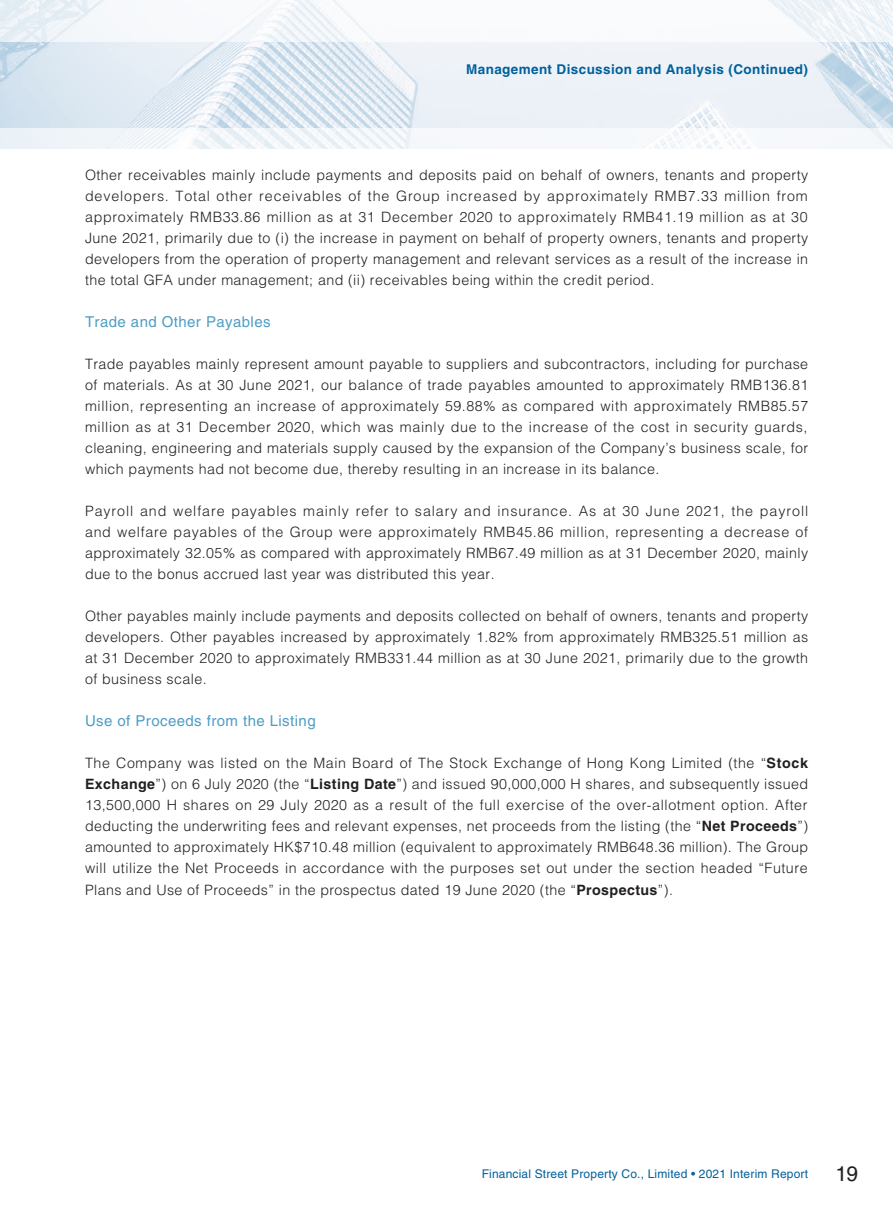
<style>
.page{position:relative;width:893px;height:1212px;background:#fff}
.page>*{position:absolute;margin:0;border:0;box-sizing:border-box;transform-origin:0 0}
.t1{font:21px "Helvetica LT Std";color:#231f20}
.t2{font:15px "Helvetica LT Std";letter-spacing:.03em;color:#4f9dc4}
.t3{font:300 14.25px/21px "Helvetica LT Std";letter-spacing:.03em;color:#231f20;text-align:justify}
.t4{font:700 13.5px "Helvetica LT Std";letter-spacing:.03em;color:#00619c}
.t5{font:12px "Helvetica LT Std";letter-spacing:.015em;color:#00619c}
.s1{font-weight:700}
</style>
<div class="page">
<img style="left:0;top:0;width:893px;height:149px">
<img style="left:0;top:43px;width:893px;height:85px">
<p class="t4" style="left:466px;top:61px;width:343px">Management Discussion and Analysis (Continued)</p>
<p class="t3" style="left:85px;top:165px;width:725px">Other receivables mainly include payments and deposits paid on behalf of owners, tenants and property developers. Total other receivables of the Group increased by approximately RMB7.33 million from approximately RMB33.86 million as at 31 December 2020 to approximately RMB41.19 million as at 30<br>June 2021, primarily due to (i) the increase in payment on behalf of property owners, tenants and property developers from the operation of property management and relevant services as a result of the increase in the total GFA under management; and (ii) receivables being within the credit period.</p>
<p class="t2" style="left:85px;top:313px;width:187px">Trade and Other Payables</p>
<p class="t3" style="left:85px;top:354px;width:725px">Trade payables mainly represent amount payable to suppliers and subcontractors, including for purchase of materials. As at 30 June 2021, our balance of trade payables amounted to approximately RMB136.81 million, representing an increase of approximately 59.88% as compared with approximately RMB85.57 million as at 31 December 2020, which was mainly due to the increase of the cost in security guards, cleaning, engineering and materials supply caused by the expansion of the Company’s business scale, for which payments had not become due, thereby resulting in an increase in its balance.</p>
<p class="t3" style="left:85px;top:501px;width:725px">Payroll and welfare payables mainly refer to salary and insurance. As at 30 June 2021, the payroll and welfare payables of the Group were approximately RMB45.86 million, representing a decrease of approximately 32.05% as compared with approximately RMB67.49 million as at 31 December 2020, mainly due to the bonus accrued last year was distributed this year.</p>
<p class="t3" style="left:85px;top:606px;width:725px">Other payables mainly include payments and deposits collected on behalf of owners, tenants and property developers. Other payables increased by approximately 1.82% from approximately RMB325.51 million as at 31 December 2020 to approximately RMB331.44 million as at 30 June 2021, primarily due to the growth of business scale.</p>
<p class="t2" style="left:85px;top:712px;width:232px">Use of Proceeds from the Listing</p>
<p class="t3" style="left:85px;top:753px;width:725px">The Company was listed on the Main Board of The Stock Exchange of Hong Kong Limited (the “<span class="s1">Stock Exchange</span>”) on 6 July 2020 (the “<span class="s1">Listing Date</span>”) and issued 90,000,000 H shares, and subsequently issued 13,500,000 H shares on 29 July 2020 as a result of the full exercise of the over-allotment option. After deducting the underwriting fees and relevant expenses, net proceeds from the listing (the “<span class="s1">Net Proceeds</span>”) amounted to approximately HK$710.48 million (equivalent to approximately RMB648.36 million). The Group will utilize the Net Proceeds in accordance with the purposes set out under the section headed “Future Plans and Use of Proceeds” in the prospectus dated 19 June 2020 (the “<span class="s1">Prospectus</span>”).</p>
<p class="t5" style="left:482px;top:1166px;width:328px">Financial Street Property Co., Limited • 2021 Interim Report</p>
<h1 class="t1" style="left:836px;top:1161px;width:24px">19</h1>
</div>
